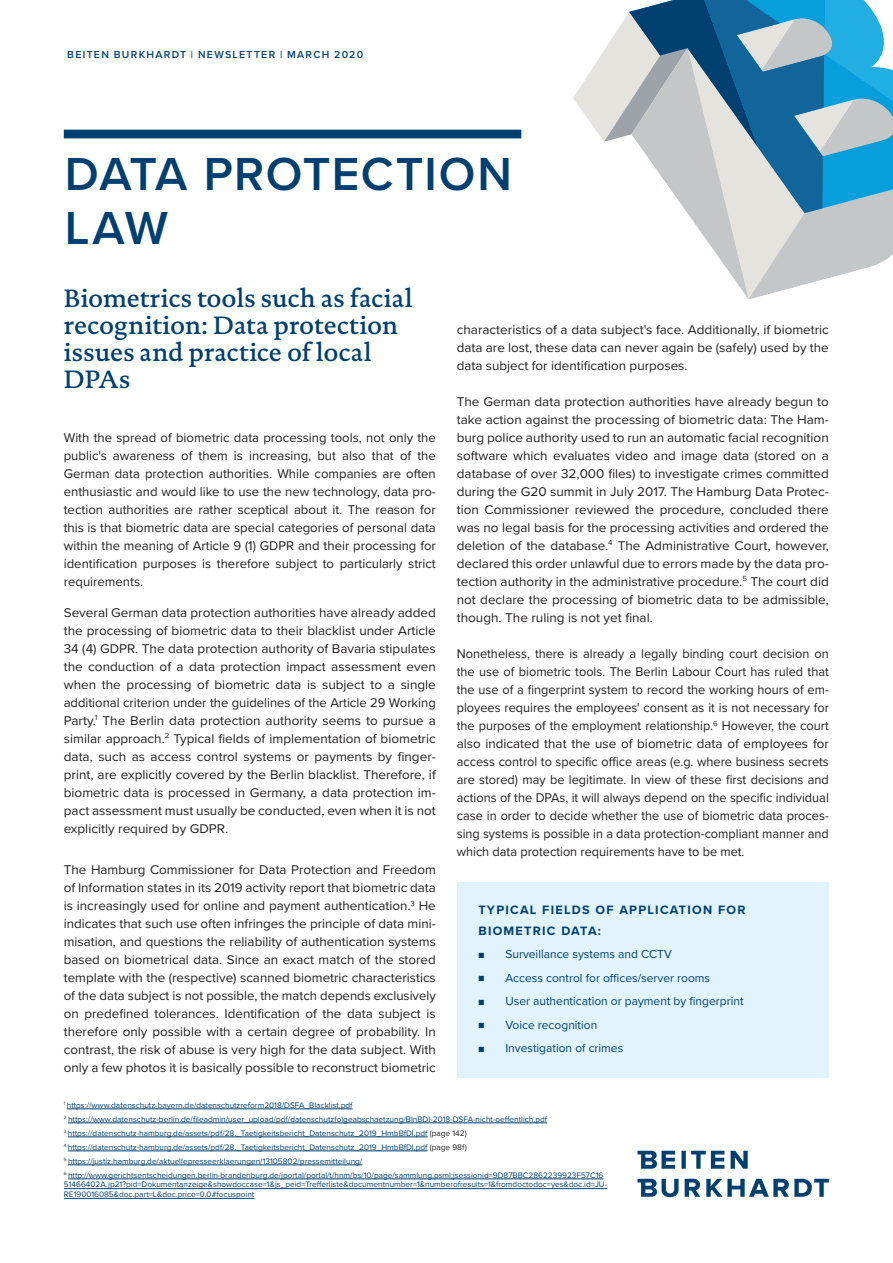
<style>
.page{position:relative;width:893px;height:1263px;background:#fff}
.page>*{position:absolute;margin:0;border:0;box-sizing:border-box;transform-origin:0 0}
.H1_Proxima_Nova_32pt{font:600 48px/54px "Proxima Nova";letter-spacing:.025em;color:#004071}
.Intro-Text_DTL_Docum{font:500 25.5px/27px "DTL Documenta TOT";color:#004071}
.Fließtext_Proxima_No{font:13.2px/18px "Proxima Nova";color:#231f20;text-align:justify}
.Intro-Text_DTL_Docum-2{font:13.2px/18px "Proxima Nova";color:#231f20;text-align:justify}
.Impressum_H1{font:700 12.6px "Proxima Nova";letter-spacing:.1em;color:#004071}
.t1{font:12px "Proxima Nova";color:#004071}
.t2{font:600 10.5px "Proxima Nova";letter-spacing:.125em;color:#004279}
.Fließtext_8pt_Proxim{font:8.25px/9.8px "Proxima Nova";color:#004071}
.s1{color:#231f20}
.s2{font-size:9px}
</style>
<div class="page">
<svg style="left:573px;top:0;width:320px;height:299px"></svg>
<svg style="left:637px;top:1151px;width:111px;height:18px"></svg>
<svg style="left:637px;top:1179px;width:192px;height:18px"></svg>
<div style="left:64px;top:130px;width:457px;height:8px;background:#004071"></div>
<hr style="left:67px;top:1108px;width:286px;height:1px;background:#004071">
<hr style="left:68px;top:1122px;width:479px;height:1px;background:#004071">
<hr style="left:68px;top:1136px;width:360px;height:1px;background:#004071">
<hr style="left:68px;top:1150px;width:360px;height:1px;background:#004071">
<hr style="left:68px;top:1164px;width:294px;height:1px;background:#004071">
<hr style="left:68px;top:1178px;width:535px;height:1px;background:#004071">
<hr style="left:64px;top:1188px;width:543px;height:1px;background:#004071">
<hr style="left:64px;top:1198px;width:190px;height:1px;background:#004071">
<div style="left:457px;top:882px;width:372px;height:196px;background:#e1f4fc"></div>
<p class="t2" style="left:67px;top:47px;width:297px">BEITEN BURKHARDT | NEWSLETTER | MARCH 2020</p>
<p class="H1_Proxima_Nova_32pt" style="left:65px;top:145px;width:449px">DATA PROTECTION<br>LAW</p>
<p class="Intro-Text_DTL_Docum" style="left:64px;top:284px;width:350px">Biometrics tools such as facial recognition: Data protection</p>
<p class="Intro-Text_DTL_Docum" style="left:64px;top:338px;width:310px">issues and practice of local<br>DPAs</p>
<p class="Intro-Text_DTL_Docum-2" style="left:457px;top:320px;width:374px">characteristics of a data subject's face. Additionally, if biometric data are lost, these data can never again be (safely) used by the data subject for identification purposes.</p>
<p class="Fließtext_Proxima_No" style="left:457px;top:392px;width:374px">The German data protection authorities have already begun to take action against the processing of biometric data: The Ham&shy;burg police authority used to run an automatic facial recognition software which evaluates video and image data (stored on a database of over 32,000 files) to investigate crimes committed during the G20 summit in July 2017. The Hamburg Data Protec&shy;tion Commissioner reviewed the procedure, concluded there was no legal basis for the processing activities and ordered the deletion of the database.<sup>4</sup> The Administrative Court, however, declared this order unlawful due to errors made by the data pro&shy;tection authority in the administrative procedure.<sup>5</sup> The court did not declare the processing of biometric data to be admissible, though. The ruling is not yet final.</p>
<p class="Fließtext_Proxima_No" style="left:457px;top:644px;width:374px">Nonetheless, there is already a legally binding court decision on the use of biometric tools. The Berlin Labour Court has ruled that the use of a fingerprint system to record the working hours of em&shy;ployees requires the employees' consent as it is not necessary for the purposes of the employment relationship.<sup>6</sup> However, the court also indicated that the use of biometric data of employees for</p>
<p class="Fließtext_Proxima_No" style="left:457px;top:752px;width:374px">access control to specific office areas (e.g. where business secrets are stored) may be legitimate. In view of these first decisions and actions of the DPAs, it will always depend on the specific individual case in order to decide whether the use of biometric data proces&shy;sing systems is possible in a data protection-compliant manner and which data protection requirements have to be met.</p>
<p class="Fließtext_Proxima_No" style="left:64px;top:428px;width:374px">With the spread of biometric data processing tools, not only the public's awareness of them is increasing, but also that of the German data protection authorities. While companies are often enthusiastic and would like to use the new technology, data pro&shy;tection authorities are rather sceptical about it. The reason for this is that biometric data are special categories of personal data within the meaning of Article 9 (1) GDPR and their processing for identification purposes is therefore subject to particularly strict requirements.</p>
<p class="Intro-Text_DTL_Docum-2" style="left:64px;top:603px;width:374px">Several German data protection authorities have already added the processing of biometric data to their blacklist under Article 34 (4) GDPR. The data protection authority of Bavaria stipulates the conduction of a data protection impact assessment even when the processing of biometric data is subject to a single</p>
<p class="Intro-Text_DTL_Docum-2" style="left:64px;top:693px;width:374px">additional criterion under the guidelines of the Article 29 Working Party.<sup>1</sup> The Berlin data protection authority seems to pursue a similar approach.<sup>2</sup> Typical fields of implementation of biometric data, such as access control systems or payments by finger&shy;print, are explicitly covered by the Berlin blacklist. Therefore, if biometric data is processed in Germany, a data protection im&shy;pact assessment must usually be conducted, even when it is not explicitly required by GDPR.</p>
<p class="Intro-Text_DTL_Docum-2" style="left:64px;top:860px;width:374px">The Hamburg Commissioner for Data Protection and Freedom of Information states in its 2019 activity report that biometric data is increasingly used for online and payment authentication.<sup>3</sup> He indicates that such use often infringes the principle of data mini&shy;misation, and questions the reliability of authentication systems based on biometrical data. Since an exact match of the stored template with the (respective) scanned biometric characteristics of the data subject is not possible, the match depends exclusively on predefined tolerances. Identification of the data subject is therefore only possible with a certain degree of probability. In contrast, the risk of abuse is very high for the data subject. With only a few photos it is basically possible to reconstruct biometric</p>
<p class="Fließtext_8pt_Proxim" style="left:64px;top:1099px;width:290px"><sup>1</sup> https://www.datenschutz-bayern.de/datenschutzreform2018/DSFA_Blacklist.pdf</p>
<p class="Fließtext_8pt_Proxim" style="left:64px;top:1113px;width:485px"><sup>2</sup> https://www.datenschutz-berlin.de/fileadmin/user_upload/pdf/datenschutzfolgeabschaetzung/BlnBDI-2018-DSFA-nicht-oeffentlich.pdf</p>
<p class="Fließtext_8pt_Proxim" style="left:64px;top:1127px;width:404px"><sup>3</sup> https://datenschutz-hamburg.de/assets/pdf/28._Taetigkeitsbericht_Datenschutz_2019_HmbBfDI.pdf <span class="s1">(page 142)</span></p>
<p class="Fließtext_8pt_Proxim" style="left:64px;top:1141px;width:404px"><sup>4</sup> https://datenschutz-hamburg.de/assets/pdf/28._Taetigkeitsbericht_Datenschutz_2019_HmbBfDI.pdf <span class="s1">(page 98f)</span></p>
<p class="Fließtext_8pt_Proxim" style="left:64px;top:1155px;width:300px"><sup>5</sup> https://justiz.hamburg.de/aktuellepresseerklaerungen/13105802/pressemitteilung/</p>
<p class="Fließtext_8pt_Proxim" style="left:64px;top:1169px;width:545px"><sup>6</sup> http://www.gerichtsentscheidungen.berlin-brandenburg.de/jportal/portal/t/hnm/bs/10/page/sammlung.psml;jsessionid=9D87BBC2862239923F57C16<br>51466402A.jp21?pid=Dokumentanzeige&amp;showdoccase=1&amp;js_peid=Trefferliste&amp;documentnumber=1&amp;numberofresults=1&amp;fromdoctodoc=yes&amp;doc.id=JU-<br>RE190016085&amp;doc.part=L&amp;doc.price=0.0#focuspoint</p>
<p class="Impressum_H1" style="left:478px;top:900px;width:269px">TYPICAL FIELDS OF APPLICATION FOR</p>
<p class="Impressum_H1" style="left:478px;top:921px;width:124px">BIOMETRIC DATA:</p>
<p class="t1" style="left:478px;top:945px;width:195px"><span class="s2">■</span> Surveillance systems and CCTV</p>
<p class="t1" style="left:478px;top:969px;width:233px"><span class="s2">■</span> Access control for offices/server rooms</p>
<p class="t1" style="left:478px;top:992px;width:267px"><span class="s2">■</span> User authentication or payment by fingerprint</p>
<p class="t1" style="left:478px;top:1016px;width:120px"><span class="s2">■</span> Voice recognition</p>
<p class="t1" style="left:478px;top:1039px;width:146px"><span class="s2">■</span> Investigation of crimes</p>
</div>
